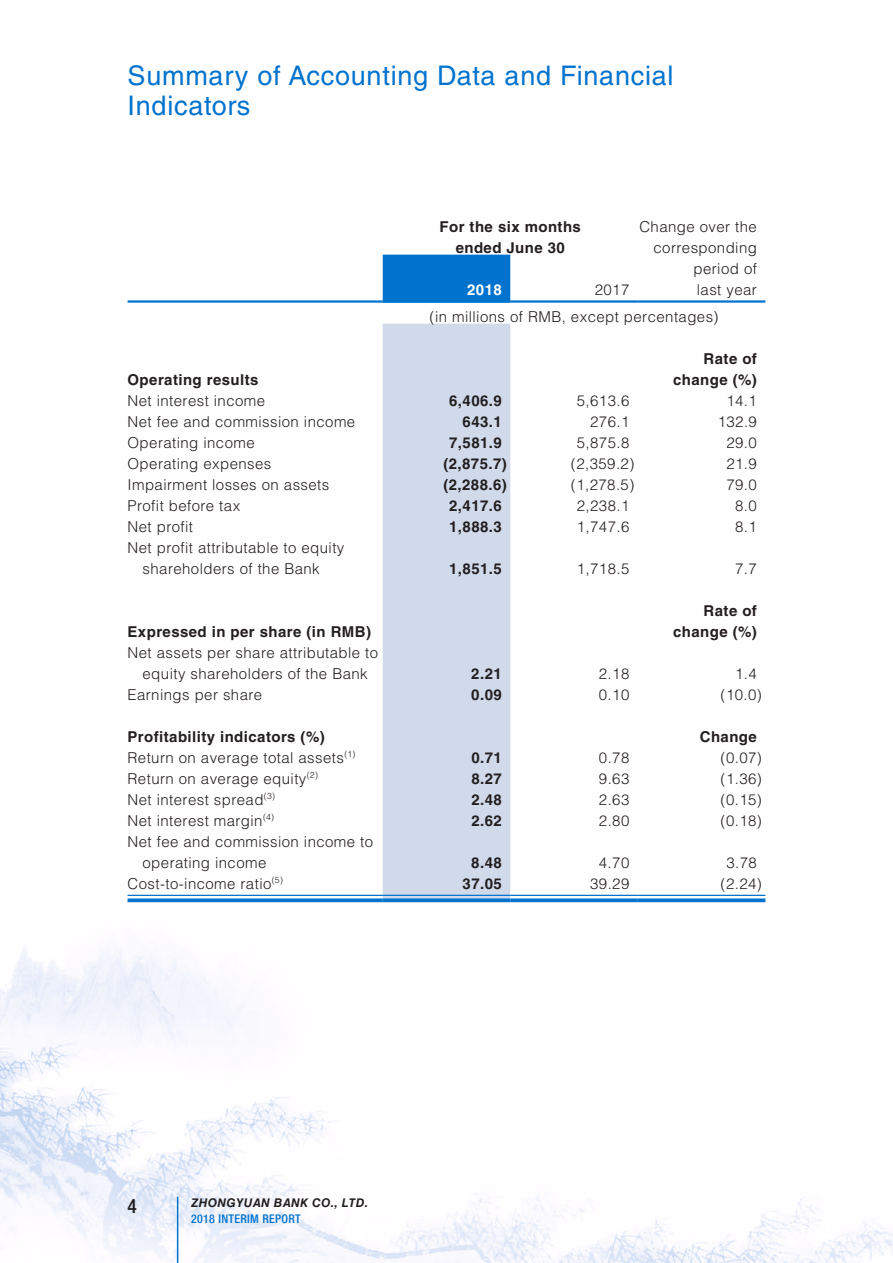
<style>
.page{position:relative;width:893px;height:1263px;background:#fff}
.page>*{position:absolute;margin:0;border:0;box-sizing:border-box;transform-origin:0 0}
.t1{font:27px/30px "Helvetica LT Std";letter-spacing:.03em;color:#0073ce}
.t2{font:500 condensed 19.5px "Helvetica Neue LT Pro";color:#231f20}
.t3{font:300 15px/21px "Helvetica LT Std";letter-spacing:.03em;color:#231f20}
.t4{font:700 15px/21px "Helvetica LT Std";letter-spacing:.03em;color:#231f20;text-align:right}
.t5{font:700 15px "Helvetica LT Std";color:#fff}
.t6{font:italic 700 12px "Helvetica LT Std";letter-spacing:.03em;color:#231f20}
.t7{font:500 condensed 12px "Helvetica Neue LT Pro";letter-spacing:.025em;color:#0073ce}
</style>
<div class="page">
<img style="left:0;top:254px;width:893px;height:1009px">
<hr style="left:177px;top:1197px;width:1px;height:66px;background:#0073ce">
<div style="left:383px;top:255px;width:127px;height:45px;background:#0073ce"></div>
<div style="left:383px;top:324px;width:127px;height:574px;background:#d1daea"></div>
<hr style="left:128px;top:300px;width:255px;height:3px;background:#0073ce">
<hr style="left:383px;top:300px;width:127px;height:3px;background:#0073ce">
<hr style="left:510px;top:300px;width:128px;height:3px;background:#0073ce">
<hr style="left:638px;top:300px;width:127px;height:3px;background:#0073ce">
<hr style="left:128px;top:895px;width:255px;height:1px;background:#0073ce">
<svg style="left:128px;top:898px;width:255px;height:4px"></svg>
<hr style="left:383px;top:895px;width:127px;height:1px;background:#0073ce">
<svg style="left:383px;top:898px;width:127px;height:4px"></svg>
<hr style="left:510px;top:895px;width:128px;height:1px;background:#0073ce">
<svg style="left:510px;top:898px;width:128px;height:4px"></svg>
<hr style="left:638px;top:895px;width:127px;height:1px;background:#0073ce">
<svg style="left:638px;top:898px;width:127px;height:4px"></svg>
<h1 class="t1" style="left:128px;top:60px;width:547px">Summary of Accounting Data and Financial<br>Indicators</h1>
<p class="t4" style="left:128px;top:369px;width:132px">Operating results</p>
<p class="t4" style="left:440px;top:216px;width:143px;text-align:center">For the six months ended June 30</p>
<p class="t3" style="left:639px;top:216px;width:119px;text-align:right">Change over the corresponding period of</p>
<p class="t5" style="left:467px;top:280px;width:36px">2018</p>
<p class="t3" style="left:595px;top:279px;width:36px">2017</p>
<p class="t3" style="left:430px;top:276px;width:329px;line-height:27px;text-indent:267px">last year (in millions of RMB, except percentages)</p>
<p class="t4" style="left:673px;top:348px;width:85px">Rate of change (%)</p>
<p class="t3" style="left:128px;top:390px;width:139px">Net interest income</p>
<p class="t4" style="left:449px;top:390px;width:54px">6,406.9</p>
<p class="t3" style="left:577px;top:390px;width:54px">5,613.6</p>
<p class="t3" style="left:726px;top:390px;width:32px">14.1</p>
<p class="t3" style="left:128px;top:411px;width:229px">Net fee and commission income</p>
<p class="t4" style="left:463px;top:411px;width:41px">643.1</p>
<p class="t3" style="left:590px;top:411px;width:41px">276.1</p>
<p class="t3" style="left:718px;top:411px;width:41px">132.9</p>
<p class="t3" style="left:128px;top:432px;width:129px">Operating income</p>
<p class="t4" style="left:449px;top:432px;width:54px">7,581.9</p>
<p class="t3" style="left:577px;top:432px;width:54px">5,875.8</p>
<p class="t3" style="left:726px;top:432px;width:32px">29.0</p>
<p class="t3" style="left:128px;top:453px;width:145px">Operating expenses</p>
<p class="t4" style="left:443px;top:453px;width:65px">(2,875.7)</p>
<p class="t3" style="left:571px;top:453px;width:65px">(2,359.2)</p>
<p class="t3" style="left:726px;top:453px;width:32px">21.9</p>
<p class="t3" style="left:128px;top:474px;width:203px">Impairment losses on assets</p>
<p class="t4" style="left:443px;top:474px;width:65px">(2,288.6)</p>
<p class="t3" style="left:571px;top:474px;width:65px">(1,278.5)</p>
<p class="t3" style="left:726px;top:474px;width:32px">79.0</p>
<p class="t3" style="left:128px;top:495px;width:114px">Profit before tax</p>
<p class="t4" style="left:449px;top:495px;width:54px">2,417.6</p>
<p class="t3" style="left:577px;top:495px;width:54px">2,238.1</p>
<p class="t3" style="left:735px;top:495px;width:23px">8.0</p>
<p class="t3" style="left:128px;top:516px;width:67px">Net profit</p>
<p class="t4" style="left:449px;top:516px;width:54px">1,888.3</p>
<p class="t3" style="left:577px;top:516px;width:54px">1,747.6</p>
<p class="t3" style="left:735px;top:516px;width:23px">8.1</p>
<p class="t3" style="left:143px;top:537px;width:203px;text-indent:-15px">Net profit attributable to equity shareholders of the Bank</p>
<p class="t4" style="left:449px;top:558px;width:54px">1,851.5</p>
<p class="t3" style="left:577px;top:558px;width:54px">1,718.5</p>
<p class="t3" style="left:735px;top:558px;width:23px">7.7</p>
<p class="t4" style="left:128px;top:621px;width:245px">Expressed in per share (in RMB)</p>
<p class="t3" style="left:128px;top:642px;width:252px;text-align:center">Net assets per share attributable to equity shareholders of the Bank</p>
<p class="t4" style="left:673px;top:600px;width:85px">Rate of change (%)</p>
<p class="t4" style="left:471px;top:663px;width:32px">2.21</p>
<p class="t3" style="left:599px;top:663px;width:32px">2.18</p>
<p class="t3" style="left:735px;top:663px;width:23px">1.4</p>
<p class="t3" style="left:128px;top:684px;width:136px">Earnings per share</p>
<p class="t4" style="left:471px;top:684px;width:32px">0.09</p>
<p class="t3" style="left:599px;top:684px;width:32px">0.10</p>
<p class="t3" style="left:721px;top:684px;width:43px">(10.0)</p>
<p class="t4" style="left:128px;top:726px;width:199px">Profitability indicators (%)</p>
<p class="t4" style="left:700px;top:726px;width:59px">Change</p>
<p class="t3" style="left:128px;top:747px;width:229px">Return on average total assets<sup>(1)</sup></p>
<p class="t4" style="left:471px;top:747px;width:32px">0.71</p>
<p class="t3" style="left:599px;top:747px;width:32px">0.78</p>
<p class="t3" style="left:721px;top:747px;width:43px">(0.07)</p>
<p class="t3" style="left:128px;top:768px;width:192px">Return on average equity<sup>(2)</sup></p>
<p class="t4" style="left:471px;top:768px;width:32px">8.27</p>
<p class="t3" style="left:599px;top:768px;width:32px">9.63</p>
<p class="t3" style="left:721px;top:768px;width:43px">(1.36)</p>
<p class="t3" style="left:128px;top:789px;width:149px">Net interest spread<sup>(3)</sup></p>
<p class="t4" style="left:471px;top:789px;width:32px">2.48</p>
<p class="t3" style="left:599px;top:789px;width:32px">2.63</p>
<p class="t3" style="left:721px;top:789px;width:43px">(0.15)</p>
<p class="t3" style="left:128px;top:810px;width:148px">Net interest margin<sup>(4)</sup></p>
<p class="t4" style="left:471px;top:810px;width:32px">2.62</p>
<p class="t3" style="left:599px;top:810px;width:32px">2.80</p>
<p class="t3" style="left:721px;top:810px;width:43px">(0.18)</p>
<p class="t3" style="left:143px;top:831px;width:232px;text-indent:-15px">Net fee and commission income to operating income</p>
<p class="t4" style="left:471px;top:852px;width:32px">8.48</p>
<p class="t3" style="left:599px;top:852px;width:32px">4.70</p>
<p class="t3" style="left:726px;top:852px;width:32px">3.78</p>
<p class="t3" style="left:128px;top:873px;width:157px">Cost-to-income ratio<sup>(5)</sup></p>
<p class="t4" style="left:463px;top:873px;width:41px">37.05</p>
<p class="t3" style="left:590px;top:873px;width:41px">39.29</p>
<p class="t3" style="left:721px;top:873px;width:43px">(2.24)</p>
<h2 class="t2" style="left:128px;top:1194px;width:11px">4</h2>
<p class="t6" style="left:191px;top:1195px;width:179px">ZHONGYUAN BANK CO., LTD.</p>
<p class="t7" style="left:191px;top:1211px;width:111px">2018 INTERIM REPORT</p>
</div>
